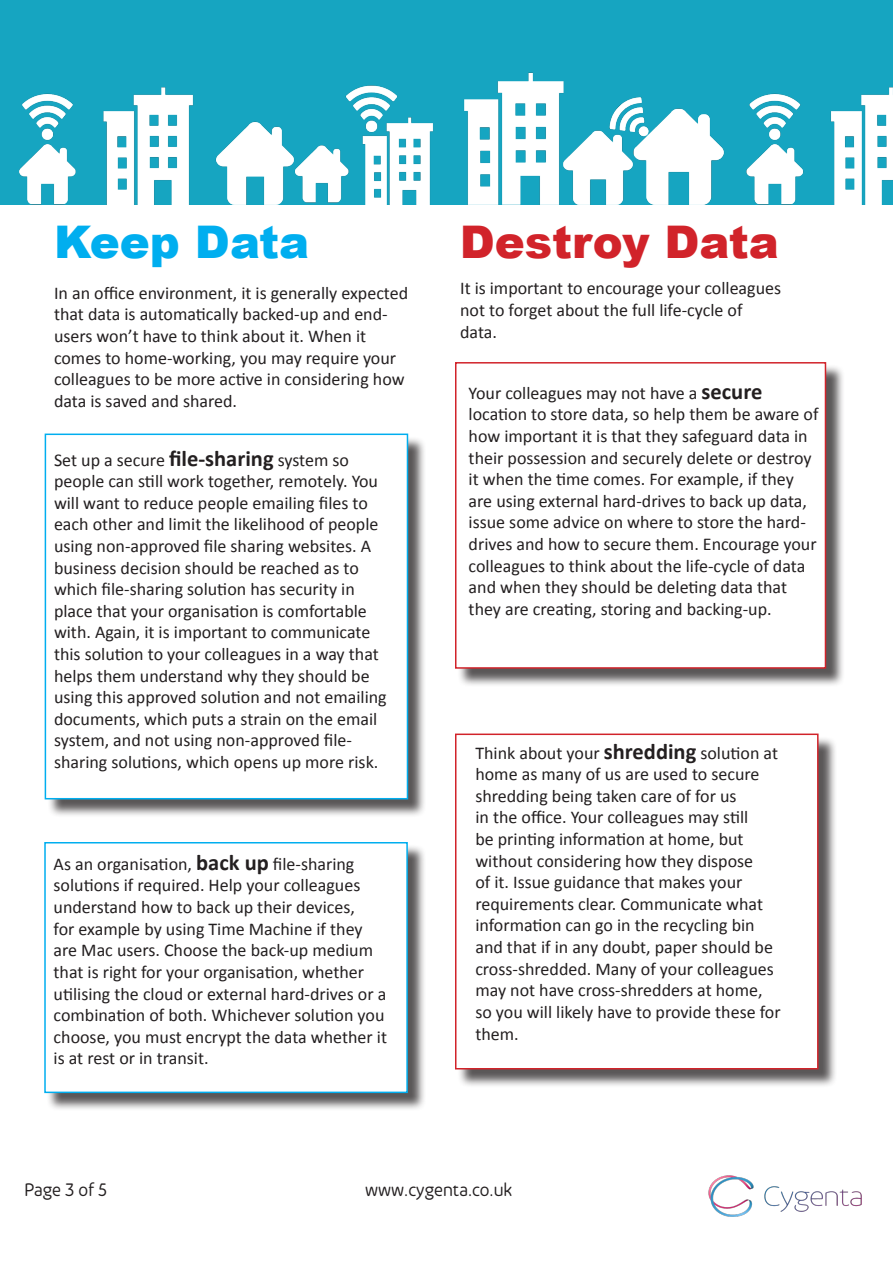
<style>
.page{position:relative;width:893px;height:1263px;background:#fff}
.page>*{position:absolute;margin:0;border:0;box-sizing:border-box;transform-origin:0 0}
.t1{font:900 45px "Arial";color:#d1232a}
.t2{font:900 45px "Arial";color:#00aeef}
.t3{font:18px/21.6px "Calibri";color:#231f20}
.t4{font:18px "Joy Sans";color:#231f20}
.s1{font-weight:700;font-size:22.5px}
</style>
<div class="page">
<div style="left:47px;top:436px;width:380px;height:382px;background:#231f20;opacity:.75"></div>
<div style="left:45px;top:433px;width:363px;height:366px;background:#fff;border:2px solid #00aeef"></div>
<div style="left:47px;top:844px;width:380px;height:267px;background:#231f20;opacity:.75"></div>
<div style="left:44px;top:842px;width:364px;height:251px;background:#fff;border:2px solid #00aeef"></div>
<div style="left:457px;top:364px;width:388px;height:323px;background:#231f20;opacity:.75"></div>
<div style="left:455px;top:362px;width:371px;height:307px;background:#fff;border:2px solid #d1232a"></div>
<div style="left:457px;top:736px;width:380px;height:352px;background:#231f20;opacity:.75"></div>
<div style="left:455px;top:733px;width:364px;height:336px;background:#fff;border:2px solid #d1232a"></div>
<img style="left:0;top:0;width:714px;height:205px">
<img style="left:714px;top:0;width:179px;height:205px">
<img style="left:708px;top:1175px;width:154px;height:42px">
<p class="t2" style="left:54px;top:209px;width:257px">Keep Data</p>
<p class="t3" style="left:54px;top:281px;width:356px">In an office environment, it is generally expected that data is automatically backed-up and end&shy;users won’t have to think about it. When it comes to home-working, you may require your colleagues to be more active in considering how data is saved and shared.</p>
<p class="t3" style="left:54px;top:448px;width:334px">Set up a secure <span class="s1">file-sharing</span> system so people can still work together, remotely. You will want to reduce people emailing files to each other and limit the likelihood of people using non-approved file sharing websites. A business decision should be reached as to which file-sharing solution has security in place that your organisation is comfortable with. Again, it is important to communicate this solution to your colleagues in a way that helps them understand why they should be using this approved solution and not emailing documents, which puts a strain on the email system, and not using non-approved file&shy;sharing solutions, which opens up more risk.</p>
<p class="t3" style="left:54px;top:853px;width:335px">As an organisation, <span class="s1">back up</span> file-sharing solutions if required. Help your colleagues understand how to back up their devices,<br>for example by using Time Machine if they are Mac users. Choose the back-up medium that is right for your organisation, whether utilising the cloud or external hard-drives or a combination of both. Whichever solution you choose, you must encrypt the data whether it is at rest or in transit.</p>
<p class="t1" style="left:460px;top:209px;width:321px">Destroy Data</p>
<p class="t3" style="left:460px;top:277px;width:323px">It is important to encourage your colleagues not to forget about the full life-cycle of data.</p>
<p class="t3" style="left:469px;top:381px;width:295px">Your colleagues may not have a <span class="s1">secure</span></p>
<p class="t3" style="left:469px;top:403px;width:351px">location to store data, so help them be aware of how important it is that they safeguard data in their possession and securely delete or destroy it when the time comes. For example, if they are using external hard-drives to back up data, issue some advice on where to store the hard&shy;drives and how to secure them. Encourage your colleagues to think about the life-cycle of data and when they should be deleting data that they are creating, storing and backing-up.</p>
<p class="t3" style="left:475px;top:741px;width:307px">Think about your <span class="s1">shredding</span> solution at home as many of us are used to secure shredding being taken care of for us<br>in the office. Your colleagues may still<br>be printing information at home, but without considering how they dispose<br>of it. Issue guidance that makes your requirements clear. Communicate what information can go in the recycling bin and that if in any doubt, paper should be cross-shredded. Many of your colleagues may not have cross-shredders at home, so you will likely have to provide these for them.</p>
<p class="t4" style="left:25px;top:1179px;width:84px">Page 3 of 5</p>
<p class="t4" style="left:365px;top:1179px;width:149px">www.cygenta.co.uk</p>
</div>
